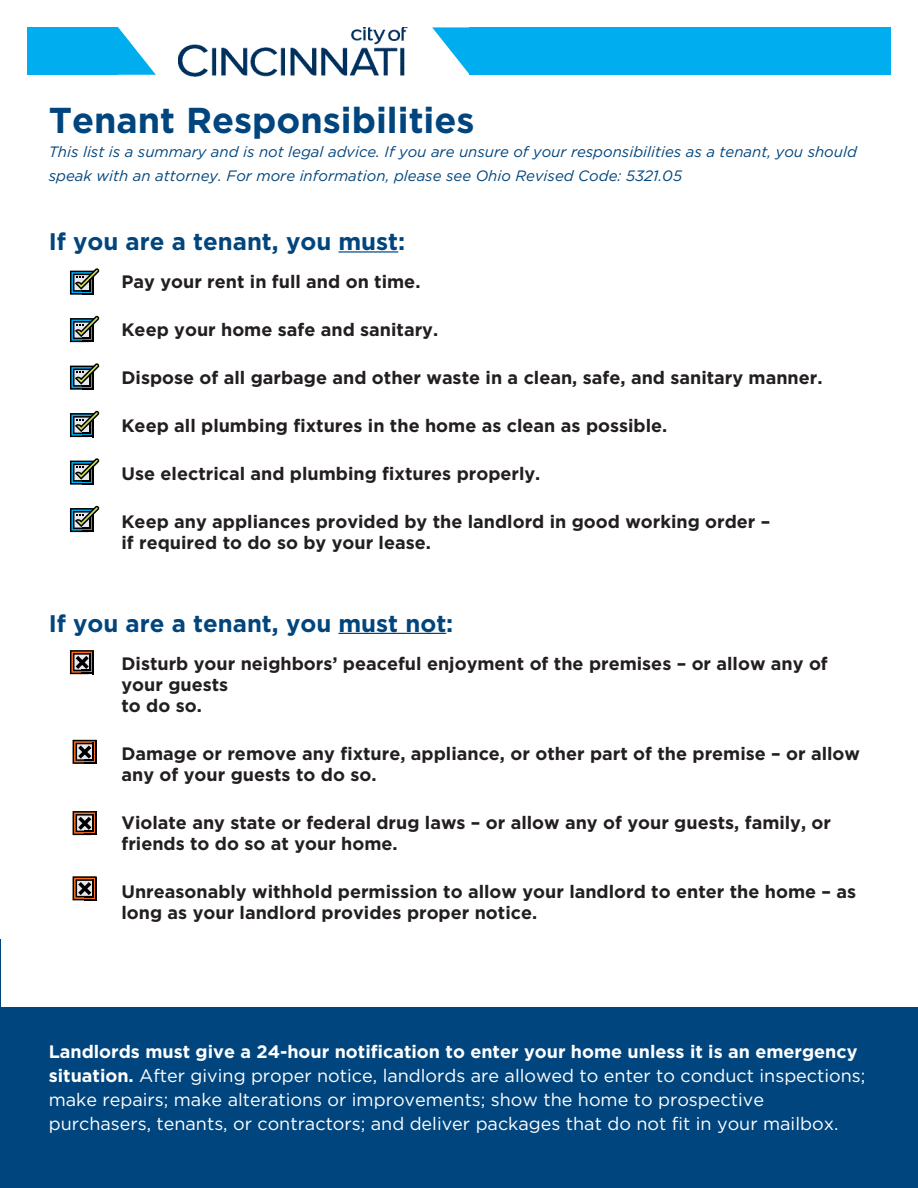
<style>
.page{position:relative;width:918px;height:1188px;background:#fff}
.page>*{position:absolute;margin:0;border:0;box-sizing:border-box;transform-origin:0 0}
.t1{font:700 36px "Gotham";color:#00457d}
.t2{font:700 24px "Gotham";color:#00457d}
.t3{font:700 18px/21px "Gotham";color:#231f20}
.t4{font:18px/24px "Gotham";color:#fff}
.t5{font:italic 15px/24px "Gotham";color:#00457d}
.s1{font-weight:700}
</style>
<div class="page">
<div style="left:27px;top:27px;width:91px;height:48px;background:#00aeef"></div>
<svg style="left:118px;top:27px;width:38px;height:48px"></svg>
<img style="left:178px;top:27px;width:229px;height:50px">
<hr style="left:339px;top:251px;width:59px;height:2px;background:#00457d">
<hr style="left:339px;top:633px;width:107px;height:1px;background:#00457d">
<div style="left:0;top:1008px;width:918px;height:180px;background:#00457d"></div>
<div style="left:470px;top:27px;width:421px;height:48px;background:#00aeef"></div>
<svg style="left:432px;top:27px;width:38px;height:48px"></svg>
<svg style="left:70px;top:268px;width:29px;height:27px"></svg>
<svg style="left:70px;top:316px;width:29px;height:26px"></svg>
<svg style="left:70px;top:363px;width:29px;height:27px"></svg>
<svg style="left:70px;top:411px;width:29px;height:26px"></svg>
<svg style="left:70px;top:458px;width:29px;height:27px"></svg>
<svg style="left:70px;top:506px;width:29px;height:26px"></svg>
<svg style="left:70px;top:650px;width:24px;height:24px"></svg>
<svg style="left:73px;top:740px;width:24px;height:24px"></svg>
<svg style="left:73px;top:811px;width:24px;height:24px"></svg>
<svg style="left:73px;top:876px;width:24px;height:24px"></svg>
<hr style="left:0;top:940px;width:1px;height:248px;background:#00457d">
<p class="t1" style="left:49px;top:96px;width:427px">Tenant Responsibilities</p>
<p class="t5" style="left:49px;top:139px;width:810px">This list is a summary and is not legal advice. If you are unsure of your responsibilities as a tenant, you should speak with an attorney. For more information, please see Ohio Revised Code: 5321.05</p>
<p class="t2" style="left:49px;top:226px;width:358px">If you are a tenant, you must:</p>
<p class="t3" style="left:122px;top:271px;width:300px">Pay your rent in full and on time.</p>
<p class="t3" style="left:122px;top:319px;width:318px">Keep your home safe and sanitary.</p>
<p class="t3" style="left:122px;top:367px;width:703px">Dispose of all garbage and other waste in a clean, safe, and sanitary manner.</p>
<p class="t3" style="left:122px;top:415px;width:547px">Keep all plumbing fixtures in the home as clean as possible.</p>
<p class="t3" style="left:122px;top:463px;width:420px">Use electrical and plumbing fixtures properly.</p>
<p class="t3" style="left:122px;top:511px;width:650px">Keep any appliances provided by the landlord in good working order – if required to do so by your lease.</p>
<p class="t2" style="left:49px;top:607px;width:406px">If you are a tenant, you must not:</p>
<p class="t3" style="left:122px;top:653px;width:708px">Disturb your neighbors’ peaceful enjoyment of the premises – or allow any of your guests<br>to do so.</p>
<p class="t3" style="left:122px;top:743px;width:740px">Damage or remove any fixture, appliance, or other part of the premise – or allow any of your guests to do so.</p>
<p class="t3" style="left:122px;top:812px;width:711px">Violate any state or federal drug laws – or allow any of your guests, family, or friends to do so at your home.</p>
<p class="t3" style="left:122px;top:881px;width:736px">Unreasonably withhold permission to allow your landlord to enter the home – as long as your landlord provides proper notice.</p>
<p class="t4" style="left:49px;top:1039px;width:818px"><span class="s1">Landlords must give a 24-hour notification to enter your home unless it is an emergency situation.</span> After giving proper notice, landlords are allowed to enter to conduct inspections; make repairs; make alterations or improvements; show the home to prospective purchasers, tenants, or contractors; and deliver packages that do not fit in your mailbox.</p>
</div>
